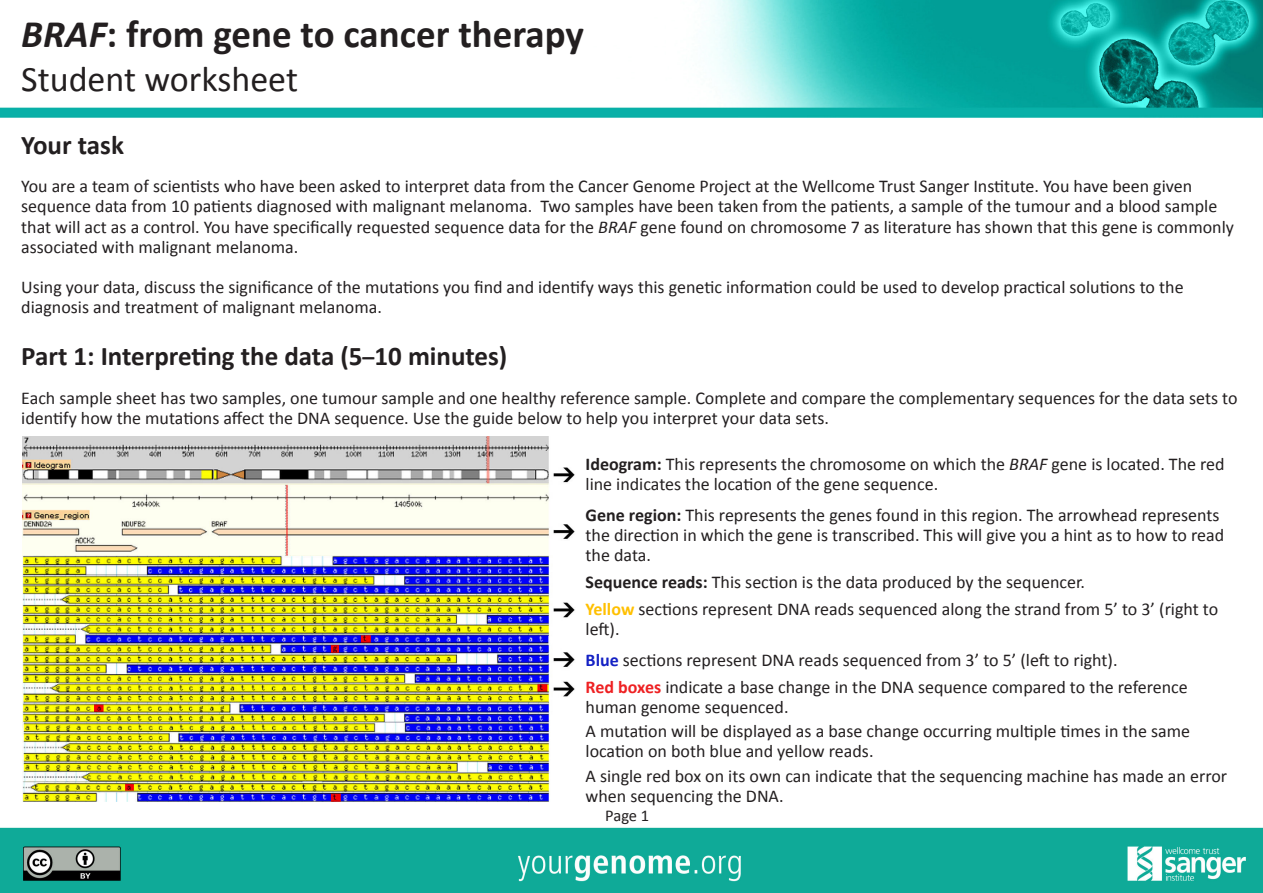
<style>
.page{position:relative;width:1263px;height:893px;background:#fff}
.page>*{position:absolute;margin:0;border:0;box-sizing:border-box;transform-origin:0 0}
.t1{font:700 39px "Calibri";color:#231f20}
.t2{font:36px "Calibri";color:#231f20}
.Heading_1{font:700 27px "Calibri";color:#231f20}
.Body{font:18px/20.1px "Calibri";color:#231f20}
.t3{font:16.5px "Calibri";color:#231f20}
.s1{font-style:italic}
.s2{font-size:24px}
.s3{font-weight:700}
.s4{font-weight:700;color:#ffc000}
.s5{font-weight:700;color:#1421c4}
.s6{font-weight:700;color:#ee2123}
</style>
<div class="page">
<img style="left:0;top:0;width:1263px;height:893px">
<img style="left:22px;top:437px;width:561px;height:364px">
<h1 class="t1" style="left:21px;top:9px;width:564px"><span class="s1">BRAF</span>: from gene to cancer therapy</h1>
<h2 class="t2" style="left:21px;top:56px;width:278px">Student worksheet</h2>
<p class="Heading_1" style="left:21px;top:128px;width:104px">Your task</p>
<p class="Body" style="left:21px;top:176px;width:1214px">You are a team of scientists who have been asked to interpret data from the Cancer Genome Project at the Wellcome Trust Sanger Institute. You have been given sequence data from 10 patients diagnosed with malignant melanoma. Two samples have been taken from the patients, a sample of the tumour and a blood sample that will act as a control. You have specifically requested sequence data for the <span class="s1">BRAF</span> gene found on chromosome 7 as literature has shown that this gene is commonly associated with malignant melanoma.</p>
<p class="Body" style="left:21px;top:277px;width:1164px">Using your data, discuss the significance of the mutations you find and identify ways this genetic information could be used to develop practical solutions to the diagnosis and treatment of malignant melanoma.</p>
<p class="Heading_1" style="left:21px;top:339px;width:488px">Part 1: Interpreting the data (5<span class="s2">–</span>10 minutes)</p>
<p class="Body" style="left:21px;top:388px;width:1218px">Each sample sheet has two samples, one tumour sample and one healthy reference sample. Complete and compare the complementary sequences for the data sets to identify how the mutations affect the DNA sequence. Use the guide below to help you interpret your data sets.</p>
<p class="Body" style="left:585px;top:454px;width:641px"><span class="s3">Ideogram:</span> This represents the chromosome on which the <span class="s1">BRAF</span> gene is located. The red line indicates the location of the gene sequence.</p>
<p class="Body" style="left:585px;top:505px;width:640px"><span class="s3">Gene region:</span> This represents the genes found in this region. The arrowhead represents the direction in which the gene is transcribed. This will give you a hint as to how to read the data.</p>
<p class="Body" style="left:585px;top:572px;width:501px"><span class="s3">Sequence reads:</span> This section is the data produced by the sequencer.</p>
<p class="Body" style="left:585px;top:599px;width:634px"><span class="s4">Yellow</span> sections represent DNA reads sequenced along the strand from 5’ to 3’ (right to left).</p>
<p class="Body" style="left:585px;top:650px;width:533px"><span class="s5">Blue</span> sections represent DNA reads sequenced from 3’ to 5’ (left to right).</p>
<p class="Body" style="left:585px;top:677px;width:604px"><span class="s6">Red boxes</span> indicate a base change in the DNA sequence compared to the reference human genome sequenced.</p>
<p class="Body" style="left:585px;top:721px;width:606px">A mutation will be displayed as a base change occurring multiple times in the same location on both blue and yellow reads.</p>
<p class="Body" style="left:585px;top:766px;width:643px">A single red box on its own can indicate that the sequencing machine has made an error when sequencing the DNA.</p>
<p class="t3" style="left:605px;top:805px;width:46px">Page 1</p>
</div>
